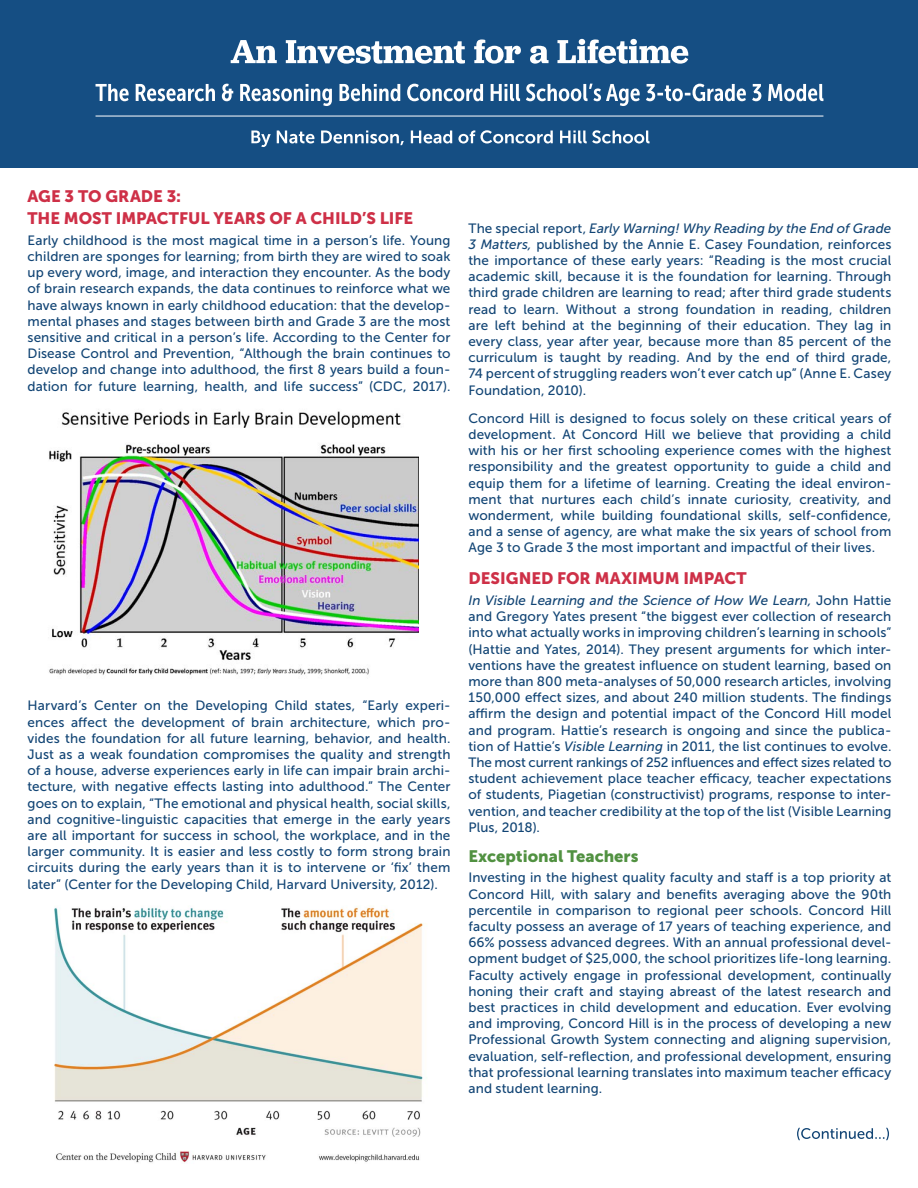
<style>
.page{position:relative;width:918px;height:1188px;background:#fff}
.page>*{position:absolute;margin:0;border:0;box-sizing:border-box;transform-origin:0 0}
.t1{font:16.5px/21.6px "Museo Sans 900";letter-spacing:-.005em;color:#ce3047}
.t2{font:16.5px "Museo Sans 900";color:#519141}
.t3{font:13.5px/16.2px "Museo Sans 500";letter-spacing:.01em;color:#124575;text-align:justify}
.s1{font-style:italic}
</style>
<div class="page">
<div style="left:0;top:0;width:918px;height:167px;background:#154e83"></div>
<img style="left:54px;top:905px;width:369px;height:258px">
<img style="left:49px;top:411px;width:370px;height:264px">
<svg style="left:231px;top:39px;width:457px;height:25px"></svg>
<svg style="left:96px;top:84px;width:727px;height:22px"></svg>
<hr style="left:96px;top:116px;width:727px;height:1px;background:#fff">
<svg style="left:797px;top:1128px;width:92px;height:12px"></svg>
<svg style="left:251px;top:130px;width:399px;height:17px"></svg>
<p class="t1" style="left:28px;top:186px;width:387px">AGE 3 TO GRADE 3:<br>THE MOST IMPACTFUL YEARS OF A CHILD’S LIFE</p>
<p class="t3" style="left:28px;top:232px;width:424px">Early childhood is the most magical time in a person’s life. Young children are sponges for learning; from birth they are wired to soak up every word, image, and interaction they encounter. As the body of brain research expands, the data continues to reinforce what we have always known in early childhood education: that the develop&shy;mental phases and stages between birth and Grade 3 are the most sensitive and critical in a person’s life. According to the Center for Disease Control and Prevention, “Although the brain continues to develop and change into adulthood, the first 8 years build a foun&shy;dation for future learning, health, and life success” (CDC, 2017).</p>
<p class="t3" style="left:28px;top:698px;width:424px">Harvard’s Center on the Developing Child states, “Early experi&shy;ences affect the development of brain architecture, which pro&shy;vides the foundation for all future learning, behavior, and health.<br>Just as a weak foundation compromises the quality and strength of a house, adverse experiences early in life can impair brain archi&shy;tecture, with negative effects lasting into adulthood.” The Center goes on to explain, “The emotional and physical health, social skills, and cognitive-linguistic capacities that emerge in the early years are all important for success in school, the workplace, and in the larger community. It is easier and less costly to form strong brain circuits during the early years than it is to intervene or ‘fix’ them later” (Center for the Developing Child, Harvard University, 2012).</p>
<p class="t3" style="left:468px;top:220px;width:424px">The special report, <span class="s1">Early Warning! Why Reading by the End of Grade 3 Matters,</span> published by the Annie E. Casey Foundation, reinforces the importance of these early years: “Reading is the most crucial academic skill, because it is the foundation for learning. Through third grade children are learning to read; after third grade students read to learn. Without a strong foundation in reading, children are left behind at the beginning of their education. They lag in every class, year after year, because more than 85 percent of the curriculum is taught by reading. And by the end of third grade, 74 percent of struggling readers won’t ever catch up” (Anne E. Casey Foundation, 2010).</p>
<p class="t3" style="left:468px;top:410px;width:424px">Concord Hill is designed to focus solely on these critical years of development. At Concord Hill we believe that providing a child with his or her first schooling experience comes with the highest responsibility and the greatest opportunity to guide a child and equip them for a lifetime of learning. Creating the ideal environ&shy;ment that nurtures each child’s innate curiosity, creativity, and wonderment, while building foundational skills, self-confidence, and a sense of agency, are what make the six years of school from Age 3 to Grade 3 the most important and impactful of their lives.</p>
<p class="t1" style="left:468px;top:568px;width:280px">DESIGNED FOR MAXIMUM IMPACT</p>
<p class="t3" style="left:468px;top:592px;width:424px"><span class="s1">In Visible Learning and the Science of How We Learn,</span> John Hattie and Gregory Yates present “the biggest ever collection of research into what actually works in improving children’s learning in schools” (Hattie and Yates, 2014). They present arguments for which inter&shy;ventions have the greatest influence on student learning, based on more than 800 meta-analyses of 50,000 research articles, involving 150,000 effect sizes, and about 240 million students. The findings affirm the design and potential impact of the Concord Hill model and program. Hattie’s research is ongoing and since the publica&shy;tion of Hattie’s <span class="s1">Visible Learning</span> in 2011, the list continues to evolve.<br>The most current rankings of 252 influences and effect sizes related to student achievement place teacher efficacy, teacher expectations of students, Piagetian (constructivist) programs, response to inter&shy;vention, and teacher credibility at the top of the list (Visible Learning Plus, 2018).</p>
<p class="t2" style="left:468px;top:847px;width:171px">Exceptional Teachers</p>
<p class="t3" style="left:468px;top:870px;width:424px">Investing in the highest quality faculty and staff is a top priority at Concord Hill, with salary and benefits averaging above the 90th percentile in comparison to regional peer schools. Concord Hill faculty possess an average of 17 years of teaching experience, and 66% possess advanced degrees. With an annual professional devel&shy;opment budget of $25,000, the school prioritizes life-long learning.<br>Faculty actively engage in professional development, continually honing their craft and staying abreast of the latest research and best practices in child development and education. Ever evolving and improving, Concord Hill is in the process of developing a new Professional Growth System connecting and aligning supervision, evaluation, self-reflection, and professional development, ensuring that professional learning translates into maximum teacher efficacy and student learning.</p>
</div>
